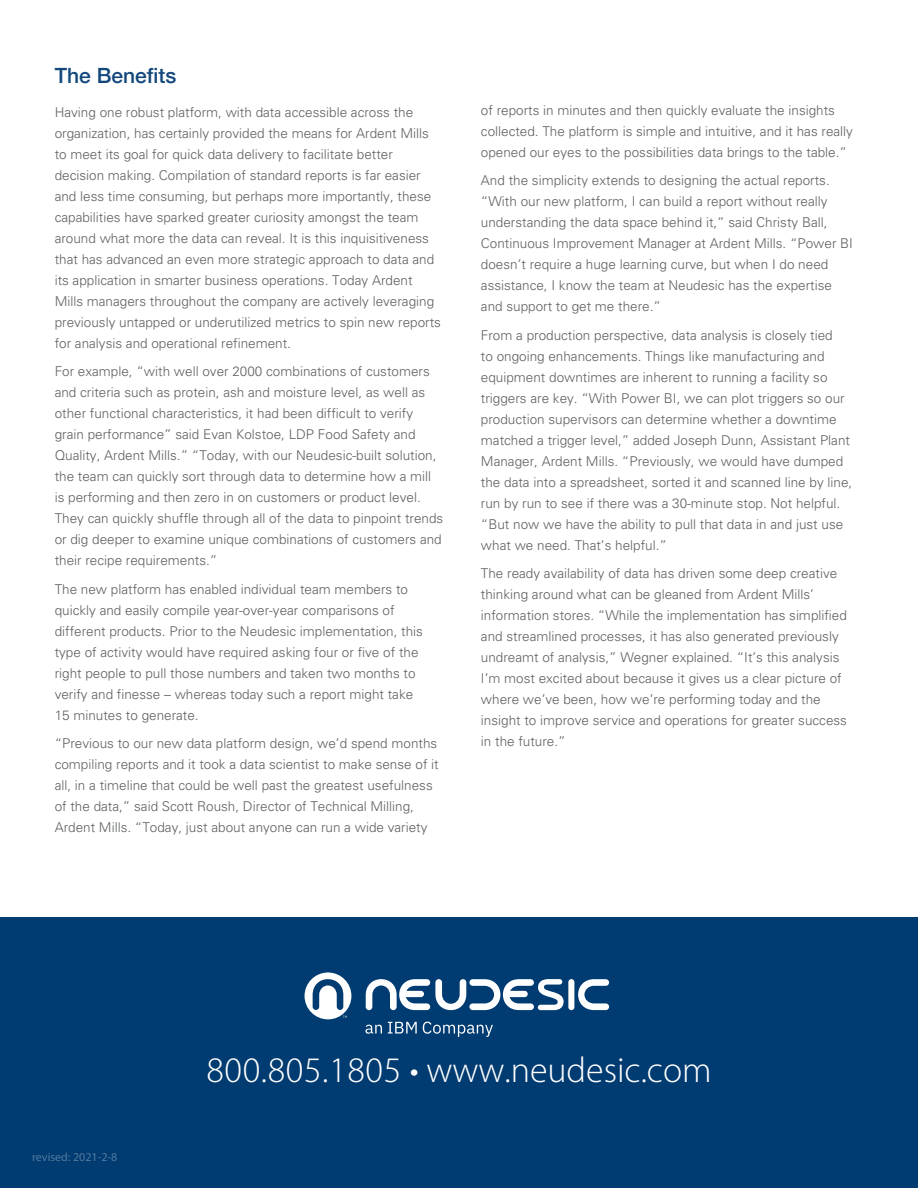
<style>
.page{position:relative;width:918px;height:1188px;background:#fff}
.page>*{position:absolute;margin:0;border:0;box-sizing:border-box;transform-origin:0 0}
.t1{font:300 36px "Myriad Pro";color:#fff}
.t2{font:500 21px "Helvetica Neue";color:#14487d}
.t3{font:300 13.5px/21px "Univers";color:#5f6062}
.t4{font:12px "Myriad Pro";color:rgb(255 255 255/.5)}
</style>
<div class="page">
<div style="left:0;top:918px;width:918px;height:270px;background:#003b71"></div>
<svg style="left:365px;top:1025px;width:17px;height:9px"></svg>
<svg style="left:388px;top:1022px;width:29px;height:12px"></svg>
<svg style="left:423px;top:1022px;width:70px;height:15px"></svg>
<svg style="left:366px;top:979px;width:243px;height:31px"></svg>
<svg style="left:305px;top:972px;width:46px;height:47px"></svg>
<h2 class="t2" style="left:55px;top:59px;width:123px">The Benefits</h2>
<p class="t3" style="left:55px;top:101px;width:388px">Having one robust platform, with data accessible across the organization, has certainly provided the means for Ardent Mills to meet its goal for quick data delivery to facilitate better decision making. Compilation of standard reports is far easier and less time consuming, but perhaps more importantly, these capabilities have sparked greater curiosity amongst the team around what more the data can reveal. It is this inquisitiveness that has advanced an even more strategic approach to data and its application in smarter business operations. Today Ardent Mills managers throughout the company are actively leveraging previously untapped or underutilized metrics to spin new reports for analysis and operational refinement.</p>
<p class="t3" style="left:55px;top:361px;width:390px">For example, “with well over 2000 combinations of customers and criteria such as protein, ash and moisture level, as well as other functional characteristics, it had been difficult to verify grain performance” said Evan Kolstoe, LDP Food Safety and Quality, Ardent Mills.” “Today, with our Neudesic-built solution, the team can quickly sort through data to determine how a mill is performing and then zero in on customers or product level.<br>They can quickly shuffle through all of the data to pinpoint trends or dig deeper to examine unique combinations of customers and their recipe requirements.”</p>
<p class="t3" style="left:55px;top:578px;width:370px">The new platform has enabled individual team members to quickly and easily compile year-over-year comparisons of different products. Prior to the Neudesic implementation, this type of activity would have required asking four or five of the right people to pull those numbers and taken two months to verify and finesse – whereas today such a report might take 15 minutes to generate.</p>
<p class="t3" style="left:55px;top:733px;width:386px">“Previous to our new data platform design, we’d spend months compiling reports and it took a data scientist to make sense of it all, in a timeline that could be well past the greatest usefulness of the data,” said Scott Roush, Director of Technical Milling, Ardent Mills. “Today, just about anyone can run a wide variety</p>
<p class="t3" style="left:481px;top:99px;width:374px">of reports in minutes and then quickly evaluate the insights collected. The platform is simple and intuitive, and it has really opened our eyes to the possibilities data brings to the table.”</p>
<p class="t3" style="left:481px;top:170px;width:374px">And the simplicity extends to designing the actual reports. “With our new platform, I can build a report without really understanding the data space behind it,” said Christy Ball, Continuous Improvement Manager at Ardent Mills. “Power BI doesn’t require a huge learning curve, but when I do need assistance, I know the team at Neudesic has the expertise and support to get me there.”</p>
<p class="t3" style="left:481px;top:325px;width:373px">From a production perspective, data analysis is closely tied<br>to ongoing enhancements. Things like manufacturing and equipment downtimes are inherent to running a facility so triggers are key. “With Power BI, we can plot triggers so our production supervisors can determine whether a downtime matched a trigger level,” added Joseph Dunn, Assistant Plant Manager, Ardent Mills. “Previously, we would have dumped the data into a spreadsheet, sorted it and scanned line by line, run by run to see if there was a 30-minute stop. Not helpful. “But now we have the ability to pull that data in and just use what we need. That’s helpful.”</p>
<p class="t3" style="left:481px;top:563px;width:368px">The ready availability of data has driven some deep creative thinking around what can be gleaned from Ardent Mills’ information stores. “While the implementation has simplified and streamlined processes, it has also generated previously undreamt of analysis,” Wegner explained. “It’s this analysis I’m most excited about because it gives us a clear picture of where we’ve been, how we’re performing today and the insight to improve service and operations for greater success in the future.”</p>
<p class="t4" style="left:32px;top:1150px;width:87px">revised: 2021-2-8</p>
<h1 class="t1" style="left:206px;top:1050px;width:507px">800.805.1805 • www.neudesic.com</h1>
</div>
